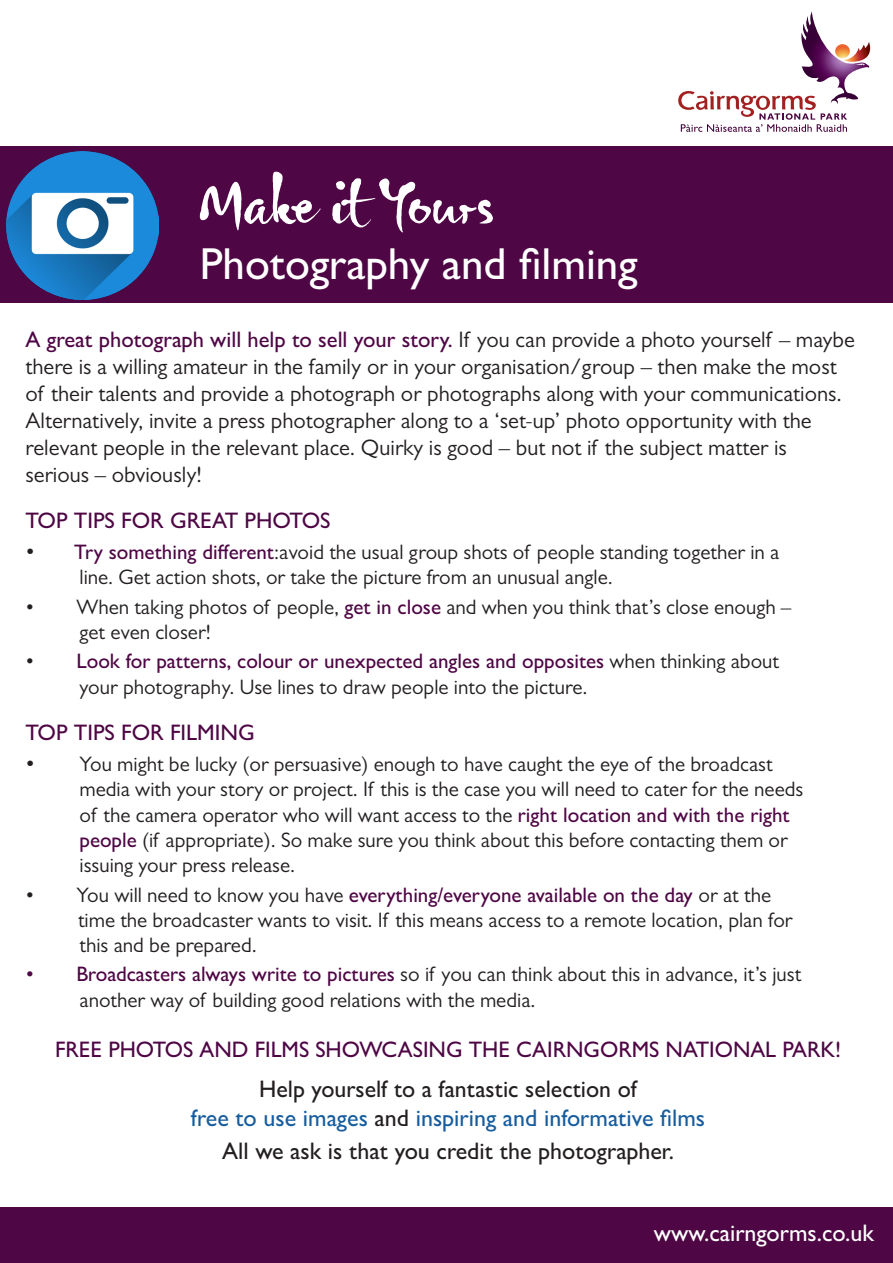
<style>
.page{position:relative;width:893px;height:1263px;background:#fff}
.page>*{position:absolute;margin:0;border:0;box-sizing:border-box;transform-origin:0 0}
.t1{font:500 45px "Gill Sans";color:#fff}
.t2{font:500 24px/28.8px "Gill Sans";color:#175d9e;text-align:center}
.t3{font:500 24px "Gill Sans";color:#231f20}
.t4{font:500 24px "Gill Sans";color:#fff}
.t5{font:22.5px/27px "Gill Sans";color:#231f20}
.t6{font:500 22.5px "Gill Sans";color:#4e0644}
.t7{font:21px/25.2px "Gill Sans";color:#231f20}
.s1{font-weight:500;color:#4e0644}
.s2{font-size:22.5px}
.s3{color:#4e0644}
.s4{color:#231f20}
</style>
<div class="page">
<svg style="left:678px;top:11px;width:193px;height:121px"></svg>
<div style="left:137px;top:147px;width:756px;height:156px;background:#4e0644"></div>
<div style="left:0;top:147px;width:162px;height:156px;background:#4e0644"></div>
<img style="left:6px;top:152px;width:152px;height:147px">
<svg style="left:200px;top:172px;width:121px;height:58px"></svg>
<svg style="left:332px;top:178px;width:161px;height:54px"></svg>
<div style="left:0;top:1208px;width:893px;height:55px;background:#4e0644"></div>
<p class="t1" style="left:200px;top:237px;width:439px">Photography and filming</p>
<p class="t5" style="left:26px;top:325px;width:831px"><span class="s1">A great photograph will help to sell your story.</span> If you can provide a photo yourself – maybe there is a willing amateur in the family or in your organisation/group – then make the most of their talents and provide a photograph or photographs along with your communications.<br>Alternatively, invite a press photographer along to a ‘set-up’ photo opportunity with the relevant people in the relevant place. Quirky is good – but not if the subject matter is serious – obviously!</p>
<p class="t6" style="left:26px;top:507px;width:306px">TOP TIPS FOR GREAT PHOTOS</p>
<p class="t7" style="left:80px;top:539px;width:701px;text-indent:-54px"><span class="s2">•</span> <span class="s1">Try something different</span>:avoid the usual group shots of people standing together in a line. Get action shots, or take the picture from an unusual angle.</p>
<p class="t7" style="left:80px;top:594px;width:713px;text-indent:-54px">• When taking photos of people, <span class="s1">get in close</span> and when you think that’s close enough – get even closer!</p>
<p class="t7" style="left:80px;top:649px;width:701px;text-indent:-54px">• <span class="s1">Look for patterns, colour or unexpected angles and opposites</span> when thinking about your photography. Use lines to draw people into the picture.</p>
<p class="t6" style="left:26px;top:719px;width:231px">TOP TIPS FOR FILMING</p>
<p class="t7" style="left:80px;top:751px;width:725px;text-indent:-54px"><span class="s2">•</span> You might be lucky (or persuasive) enough to have caught the eye of the broadcast media with your story or project. If this is the case you will need to cater for the needs of the camera operator who will want access to the <span class="s1">right location and with the right people</span> (if appropriate). So make sure you think about this before contacting them or issuing your press release.</p>
<p class="t7" style="left:78px;top:882px;width:716px;text-indent:-52px">• You will need to know you have <span class="s1">everything/everyone available on the day</span> or at the time the broadcaster wants to visit. If this means access to a remote location, plan for this and be prepared.</p>
<p class="t7" style="left:80px;top:962px;width:723px;text-indent:-54px"><span class="s3">•</span> <span class="s1">Broadcasters always write to pictures</span> so if you can think about this in advance, it’s just another way of building good relations with the media.</p>
<p class="t6" style="left:55px;top:1035px;width:788px">FREE PHOTOS AND FILMS SHOWCASING THE CAIRNGORMS NATIONAL PARK!</p>
<p class="t2" style="left:191px;top:1075px;width:516px"><span class="s4">Help yourself to a fantastic selection of<br></span>free to use images <span class="s4">and</span> inspiring and informative films</p>
<p class="t3" style="left:222px;top:1137px;width:453px">All we ask is that you credit the photographer.</p>
<p class="t4" style="left:654px;top:1218px;width:221px">www.cairngorms.co.uk</p>
</div>
